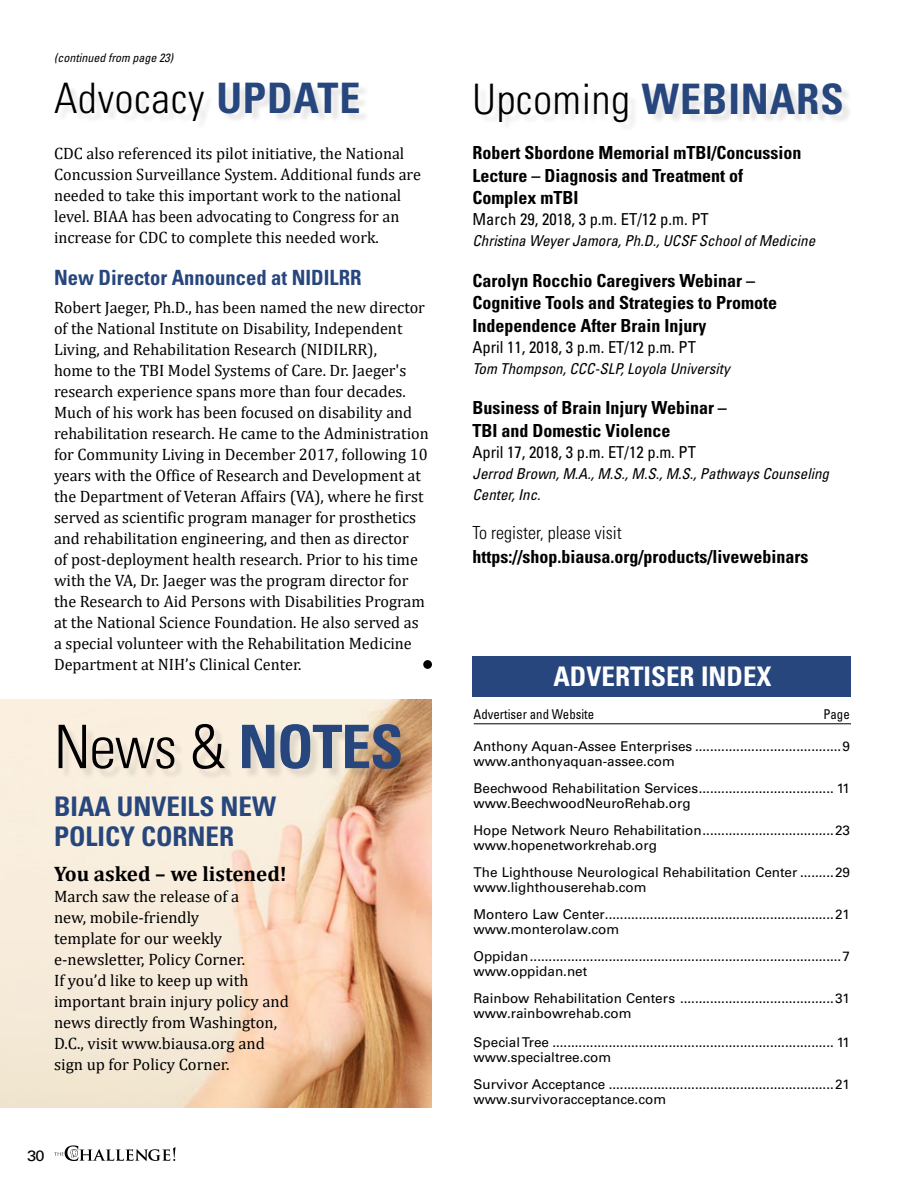
<style>
.page{position:relative;width:918px;height:1188px;background:#fff}
.page>*{position:absolute;margin:0;border:0;box-sizing:border-box;transform-origin:0 0}
.t1{font:300 condensed 60px "Univers LT Std";color:#000}
.t2{font:300 condensed 42px "Univers LT Std";letter-spacing:.02em;color:#000}
.t3{font:700 condensed 27px/30px "Univers LT Std";color:#26467d}
.t4{font:700 condensed 27px "Univers LT Std";color:#fff}
.t5{font:700 condensed 21px "Univers LT Std";color:#26467d}
.t6{font:700 21px "Cambria";color:#000}
.t7{font:700 condensed 18px/22.5px "Univers LT Std";color:#000}
.t8{font:300 condensed 18px "Univers LT Std";color:#000}
.t9{font:16.5px/21px "Cambria";color:#000}
.t10{font:condensed 16.5px "Univers LT Std";color:#000}
.t11{font:italic condensed 15px/21px "Univers LT Std";color:#000}
.t12{font:15px "Univers LT Std";color:#000;scale:1.1 1}
.t13{font:13.5px/15px "Univers LT Std";color:#000}
.t14{font:condensed 13.5px "Univers LT Std";color:#000;scale:.95 1}
.t15{font:italic condensed 12px "Univers LT Std";color:#000}
.s1{font-weight:700;color:#26467d}
</style>
<div class="page">
<img style="left:0;top:700px;width:432px;height:408px">
<svg style="left:54px;top:1145px;width:122px;height:16px"></svg>
<div style="left:472px;top:656px;width:379px;height:41px;background:#26467d"></div>
<hr style="left:474px;top:723px;width:377px;height:1px;background:#000">
<div style="left:478px;top:85px;width:375px;height:48px;background:#000;opacity:.1"></div>
<div style="left:61px;top:726px;width:350px;height:54px;background:#000;opacity:.1"></div>
<div style="left:57px;top:84px;width:313px;height:47px;background:#000;opacity:.1"></div>
<div style="left:423px;top:660px;width:9px;height:9px;background:#000;border-radius:50%"></div>
<p class="t15" style="left:54px;top:50px;width:121px">(continued from page 23)</p>
<h2 class="t2" style="left:54px;top:73px;width:308px">Advocacy <span class="s1">UPDATE</span></h2>
<p class="t9" style="left:54px;top:143px;width:368px">CDC also referenced its pilot initiative, the National Concussion Surveillance System. Additional funds are needed to take this important work to the national level. BIAA has been advocating to Congress for an increase for CDC to complete this needed work.</p>
<p class="t5" style="left:54px;top:265px;width:309px">New Director Announced at NIDILRR</p>
<p class="t9" style="left:54px;top:297px;width:376px">Robert Jaeger, Ph.D., has been named the new director of the National Institute on Disability, Independent Living, and Rehabilitation Research (NIDILRR),<br>home to the TBI Model Systems of Care. Dr. Jaeger's research experience spans more than four decades.<br>Much of his work has been focused on disability and rehabilitation research. He came to the Administration for Community Living in December 2017, following 10 years with the Office of Research and Development at the Department of Veteran Affairs (VA), where he first served as scientific program manager for prosthetics and rehabilitation engineering, and then as director<br>of post-deployment health research. Prior to his time with the VA, Dr. Jaeger was the program director for the Research to Aid Persons with Disabilities Program at the National Science Foundation. He also served as a special volunteer with the Rehabilitation Medicine Department at NIH’s Clinical Center.</p>
<h1 class="t1" style="left:54px;top:711px;width:351px">News &amp; <span class="s1">NOTES</span></h1>
<h3 class="t3" style="left:54px;top:791px;width:224px">BIAA UNVEILS NEW<br>POLICY CORNER</h3>
<p class="t6" style="left:54px;top:859px;width:235px">You asked – we listened!</p>
<p class="t9" style="left:54px;top:885px;width:236px">March saw the release of a<br>new, mobile-friendly<br>template for our weekly e-newsletter, Policy Corner.<br>If you’d like to keep up with important brain injury policy and news directly from Washington,<br>D.C., visit www.biausa.org and sign up for Policy Corner.</p>
<p class="t12" style="left:27px;top:1147px;width:17px">30</p>
<h2 class="t2" style="left:473px;top:74px;width:373px">Upcoming <span class="s1">WEBINARS</span></h2>
<p class="t7" style="left:472px;top:142px;width:330px">Robert Sbordone Memorial mTBI/Concussion<br>Lecture – Diagnosis and Treatment of<br>Complex mTBI</p>
<p class="t10" style="left:472px;top:209px;width:238px">March 29, 2018, 3 p.m. ET/12 p.m. PT</p>
<p class="t11" style="left:472px;top:230px;width:344px">Christina Weyer Jamora, Ph.D., UCSF School of Medicine</p>
<p class="t7" style="left:472px;top:269px;width:306px">Carolyn Rocchio Caregivers Webinar –<br>Cognitive Tools and Strategies to Promote<br>Independence After Brain Injury</p>
<p class="t10" style="left:472px;top:337px;width:225px">April 11, 2018, 3 p.m. ET/12 p.m. PT</p>
<p class="t11" style="left:472px;top:358px;width:259px">Tom Thompson, CCC-SLP, Loyola University</p>
<p class="t7" style="left:472px;top:397px;width:256px">Business of Brain Injury Webinar –<br>TBI and Domestic Violence</p>
<p class="t10" style="left:472px;top:442px;width:225px">April 17, 2018, 3 p.m. ET/12 p.m. PT</p>
<p class="t11" style="left:472px;top:463px;width:358px">Jerrod Brown, M.A., M.S., M.S., M.S., Pathways Counseling<br>Center, Inc.</p>
<p class="t8" style="left:472px;top:522px;width:151px">To register, please visit</p>
<p class="t7" style="left:472px;top:545px;width:337px">https://shop.biausa.org/products/livewebinars</p>
<h3 class="t4" style="left:553px;top:660px;width:220px">ADVERTISER INDEX</h3>
<p class="t14" style="left:474px;top:706px;width:129px">Advertiser and Website</p>
<p class="t14" style="left:823px;top:706px;width:29px">Page</p>
<p class="t13" style="left:474px;top:739px;width:378px">Anthony Aquan-Assee Enterprises .......................................9 www.anthonyaquan-assee.com</p>
<p class="t13" style="left:474px;top:781px;width:378px">Beechwood Rehabilitation Services.................................... 11 www.BeechwoodNeuroRehab.org</p>
<p class="t13" style="left:474px;top:823px;width:378px">Hope Network Neuro Rehabilitation...................................23 www.hopenetworkrehab.org</p>
<p class="t13" style="left:474px;top:865px;width:378px">The Lighthouse Neurological Rehabilitation Center .........29 www.lighthouserehab.com</p>
<p class="t13" style="left:474px;top:907px;width:378px">Montero Law Center.............................................................21 www.monterolaw.com</p>
<p class="t13" style="left:474px;top:949px;width:378px">Oppidan...................................................................................7 www.oppidan.net</p>
<p class="t13" style="left:474px;top:991px;width:378px">Rainbow Rehabilitation Centers .........................................31 www.rainbowrehab.com</p>
<p class="t13" style="left:474px;top:1035px;width:378px">Special Tree ........................................................................... 11 www.specialtree.com</p>
<p class="t13" style="left:474px;top:1077px;width:378px">Survivor Acceptance ............................................................21 www.survivoracceptance.com</p>
</div>
